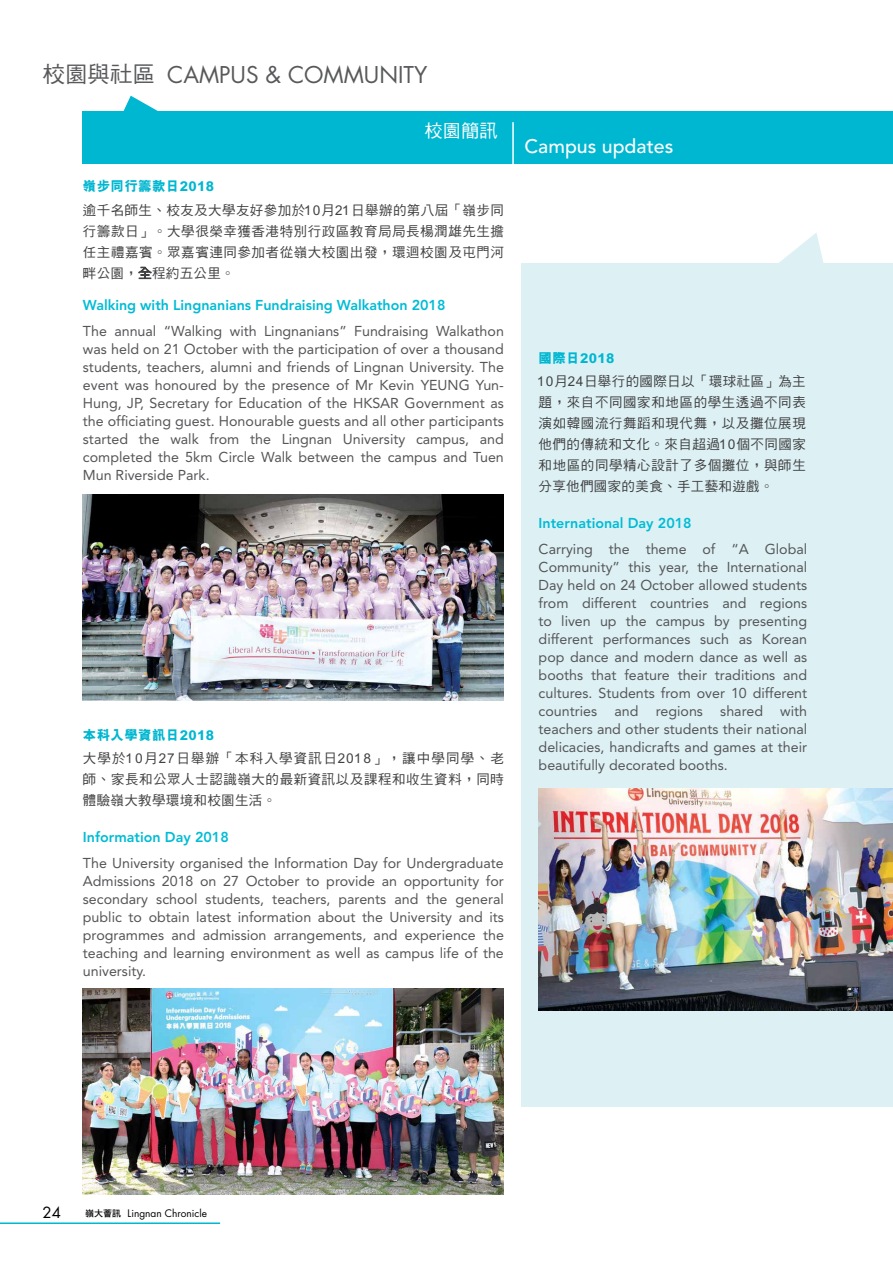
<style>
.page{position:relative;width:893px;height:1263px;background:#fff}
.page>*{position:absolute;margin:0;border:0;box-sizing:border-box;transform-origin:0 0}
.t1{font:22.5px "Futura";color:#58595b}
.t2{font:500 19.5px "Avenir";color:#fff}
.t3{font:18px "DF Hei Md HK BF";color:#fff}
.t4{font:15px "Futura";color:#000}
.t5{font:14.25px/18px "Avenir";color:#565659;text-align:justify}
.t6{font:800 14.25px "Avenir";color:#00bcd5}
.t7{font:13.5px/21px "DF Hei Md HK BF";letter-spacing:.04em;color:#414042;text-align:justify}
.t8{font:800 13.5px "M Hei";letter-spacing:.025em;color:#00b7d1}
.t9{font:10.2px "Futura";color:#000}
.s1{font-family:"DF Hei Md HK BF"}
.s2{font-family:"DF Hei Lt HK BF"}
.s3{font-family:"DF Hei Bd HK BF";font-size:9px}
</style>
<div class="page">
<hr style="left:0;top:1222px;width:220px;height:2px;background:#00b7d1">
<div style="left:521px;top:264px;width:372px;height:843px;background:#ddf1f5"></div>
<div style="left:83px;top:111px;width:810px;height:53px;background:#00b7d1"></div>
<svg style="left:123px;top:96px;width:35px;height:15px"></svg>
<hr style="left:512px;top:122px;width:2px;height:44px;background:#fff">
<svg style="left:138px;top:267px;width:14px;height:12px"></svg>
<img style="left:83px;top:494px;width:421px;height:207px">
<img style="left:539px;top:789px;width:354px;height:221px">
<img style="left:83px;top:988px;width:421px;height:206px">
<svg style="left:762px;top:233px;width:64px;height:31px"></svg>
<h1 class="t1" style="left:43px;top:61px;width:386px"><span class="s1">校園與社區</span> CAMPUS &amp; COMMUNITY</h1>
<p class="t3" style="left:424px;top:121px;width:75px">校園簡訊</p>
<p class="t8" style="left:83px;top:179px;width:133px">嶺步同行籌款日2018</p>
<p class="t7" style="left:83px;top:200px;width:423px">逾千名師生、校友及大學友好參加於10月21日舉辦的第八屆「嶺步同行籌款日」。大學很榮幸獲香港特別行政區教育局局長楊潤雄先生擔任主禮嘉賓。眾嘉賓連同參加者從嶺大校園出發，環迴校園及屯門河畔公園，<span class="s2">全</span>程約五公里。</p>
<p class="t6" style="left:83px;top:297px;width:364px">Walking with Lingnanians Fundraising Walkathon 2018</p>
<p class="t5" style="left:83px;top:322px;width:422px">The annual “Walking with Lingnanians” Fundraising Walkathon was held on 21 October with the participation of over a thousand students, teachers, alumni and friends of Lingnan University. The event was honoured by the presence of Mr Kevin YEUNG Yun-Hung, JP, Secretary for Education of the HKSAR Government as the officiating guest. Honourable guests and all other participants started the walk from the Lingnan University campus, and completed the 5km Circle Walk between the campus and Tuen Mun Riverside Park.</p>
<p class="t8" style="left:83px;top:727px;width:133px">本科入學資訊日2018</p>
<p class="t7" style="left:83px;top:748px;width:423px">大學於10月27日舉辦「本科入學資訊日2018」，讓中學同學、老師、家長和公眾人士認識嶺大的最新資訊以及課程和收生資料，同時體驗嶺大教學環境和校園生活。</p>
<p class="t6" style="left:83px;top:829px;width:147px">Information Day 2018</p>
<p class="t5" style="left:83px;top:854px;width:422px">The University organised the Information Day for Undergraduate Admissions 2018 on 27 October to provide an opportunity for secondary school students, teachers, parents and the general public to obtain latest information about the University and its programmes and admission arrangements, and experience the teaching and learning environment as well as campus life of the university.</p>
<h2 class="t2" style="left:525px;top:135px;width:150px">Campus updates</h2>
<p class="t8" style="left:539px;top:350px;width:77px">國際日2018</p>
<p class="t7" style="left:539px;top:371px;width:269px">10月24日舉行的國際日以「環球社區」為主題，來自不同國家和地區的學生透過不同表演如韓國流行舞蹈和現代舞，以及攤位展現他們的傳統和文化。來自超過10個不同國家和地區的同學精心設計了多個攤位，與師生分享他們國家的美食、手工藝和遊戲。</p>
<p class="t6" style="left:539px;top:515px;width:155px">International Day 2018</p>
<p class="t5" style="left:539px;top:541px;width:270px">Carrying the theme of “A Global Community” this year, the International Day held on 24 October allowed students from different countries and regions to liven up the campus by presenting different performances such as Korean pop dance and modern dance as well as booths that feature their traditions and cultures. Students from over 10 different countries and regions shared with teachers and other students their national delicacies, handicrafts and games at their beautifully decorated booths.</p>
<p class="t4" style="left:43px;top:1203px;width:20px">24</p>
<p class="t9" style="left:85px;top:1207px;width:123px"><span class="s3">嶺大薈訊</span> Lingnan Chronicle</p>
</div>
